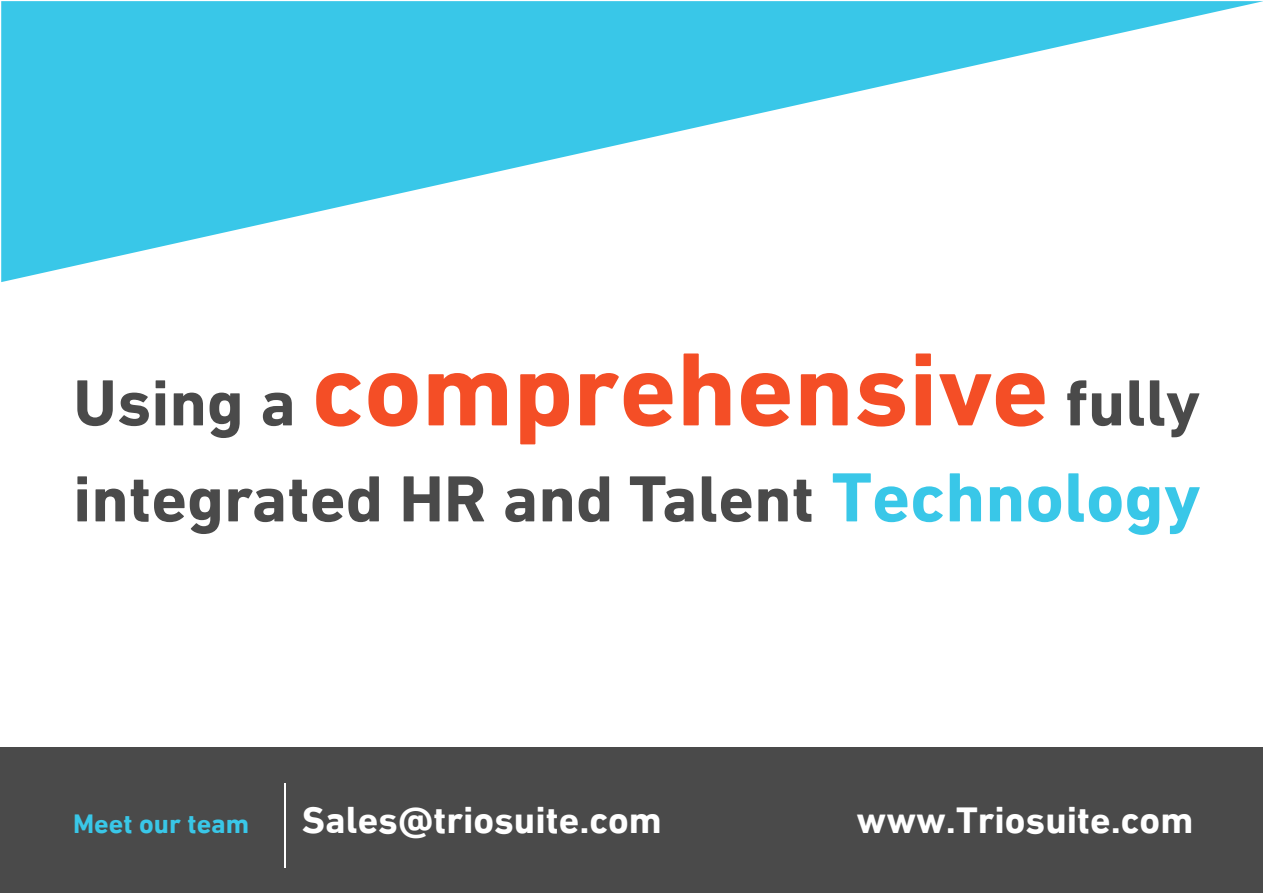
<style>
.page{position:relative;width:1263px;height:893px;background:#fff}
.page>*{position:absolute;margin:0;border:0;box-sizing:border-box;transform-origin:0 0}
.t1{font:700 105.75px "DIN Next LT Arabic";color:#f44e26}
.t2{font:700 66.15px "DIN Next LT Arabic";color:#4a4a4a}
.t3{font:700 38.1px "DIN Next LT Arabic";color:#fff}
.t4{font:700 27px "DIN Next LT Arabic";color:#39c7e8}
.s1{font-size:66.15px;color:#4a4a4a}
.s2{font-size:70.65px;color:#39c7e8}
</style>
<div class="page">
<svg style="left:1px;top:1px;width:1262px;height:281px"></svg>
<div style="left:0;top:747px;width:1263px;height:146px;background:#4a4a4a"></div>
<hr style="left:284px;top:784px;width:2px;height:84px;background:#fff">
<h1 class="t1" style="left:73px;top:327px;width:1129px"><span class="s1">Using a</span> comprehensive <span class="s1">fully</span></h1>
<h2 class="t2" style="left:73px;top:460px;width:1129px">integrated HR and Talent <span class="s2">Technology</span></h2>
<p class="t4" style="left:73px;top:808px;width:178px">Meet our team</p>
<p class="t3" style="left:302px;top:798px;width:361px">Sales@triosuite.com</p>
<p class="t3" style="left:856px;top:798px;width:338px">www.Triosuite.com</p>
</div>
